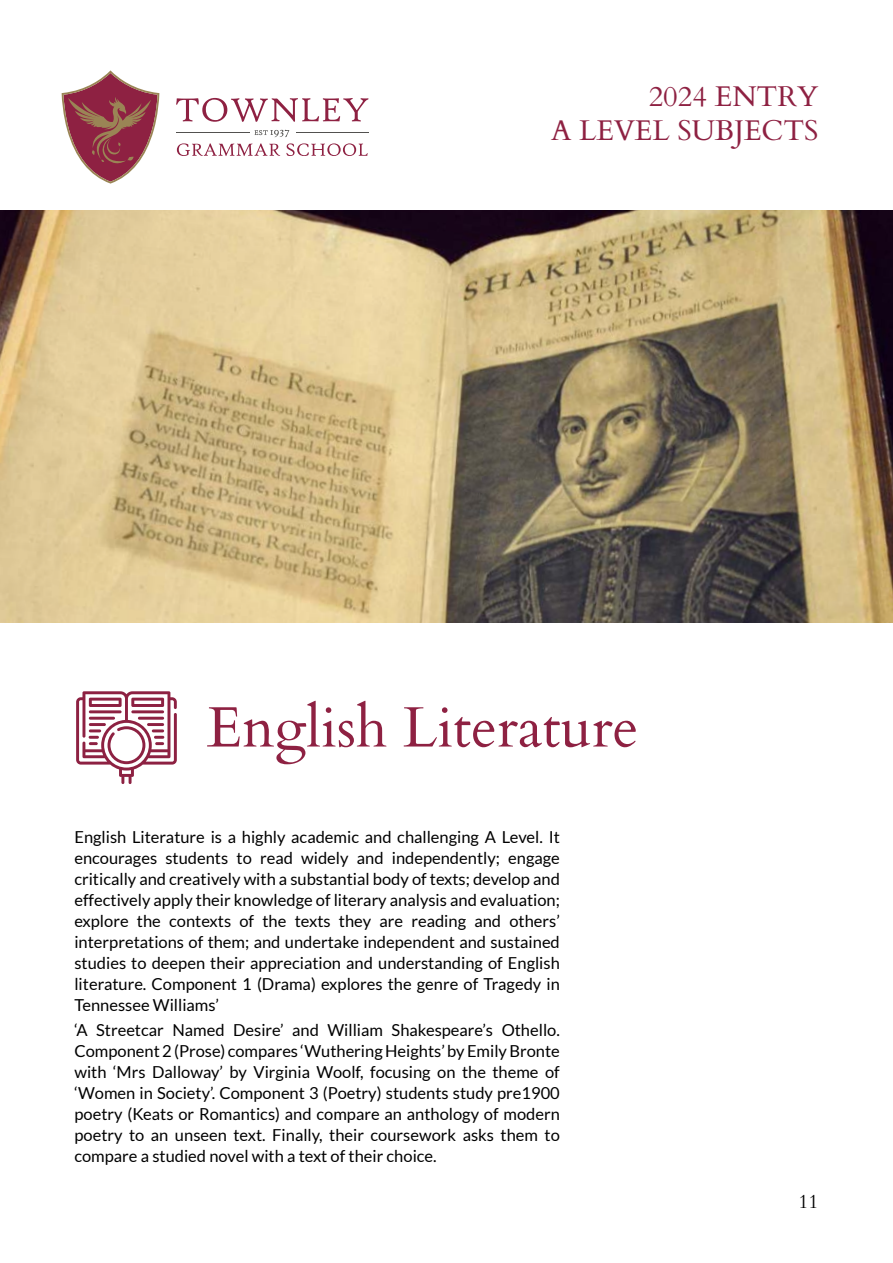
<style>
.page{position:relative;width:893px;height:1263px;background:#fff}
.page>*{position:absolute;margin:0;border:0;box-sizing:border-box;transform-origin:0 0}
.t1{font:57px "Cardo";color:#8e2142}
.t2{font:28.5px/34.2px "Cardo";color:#8e2142;text-align:right}
.t3{font:19.5px "Cardo";color:#000}
.t4{font:16.5px/21px "Lato";color:#000;text-align:justify}
</style>
<div class="page">
<img style="left:0;top:210px;width:893px;height:413px">
<svg style="left:76px;top:691px;width:101px;height:93px"></svg>
<svg style="left:255px;top:130px;width:34px;height:7px"></svg>
<hr style="left:296px;top:132px;width:72px;height:1px;background:#52514f">
<hr style="left:176px;top:132px;width:74px;height:1px;background:#52514f">
<svg style="left:177px;top:143px;width:103px;height:13px"></svg>
<svg style="left:286px;top:143px;width:82px;height:13px"></svg>
<svg style="left:176px;top:98px;width:192px;height:24px"></svg>
<svg style="left:62px;top:70px;width:97px;height:114px"></svg>
<h2 class="t2" style="left:551px;top:78px;width:269px">2024 ENTRY<br>A LEVEL SUBJECTS</h2>
<h1 class="t1" style="left:207px;top:681px;width:433px">English Literature</h1>
<p class="t4" style="left:74px;top:826px;width:487px">English Literature is a highly academic and challenging A Level. It encourages students to read widely and independently; engage critically and creatively with a substantial body of texts; develop and effectively apply their knowledge of literary analysis and evaluation; explore the contexts of the texts they are reading and others’ interpretations of them; and undertake independent and sustained studies to deepen their appreciation and understanding of English literature. Component 1 (Drama) explores the genre of Tragedy in Tennessee Williams’</p>
<p class="t4" style="left:74px;top:1020px;width:487px">‘A Streetcar Named Desire’ and William Shakespeare’s Othello.<br>Component 2 (Prose) compares ‘Wuthering Heights’ by Emily Bronte with ‘Mrs Dalloway’ by Virginia Woolf, focusing on the theme of ‘Women in Society’. Component 3 (Poetry) students study pre1900 poetry (Keats or Romantics) and compare an anthology of modern poetry to an unseen text. Finally, their coursework asks them to compare a studied novel with a text of their choice.</p>
<p class="t3" style="left:799px;top:1185px;width:21px">11</p>
</div>
